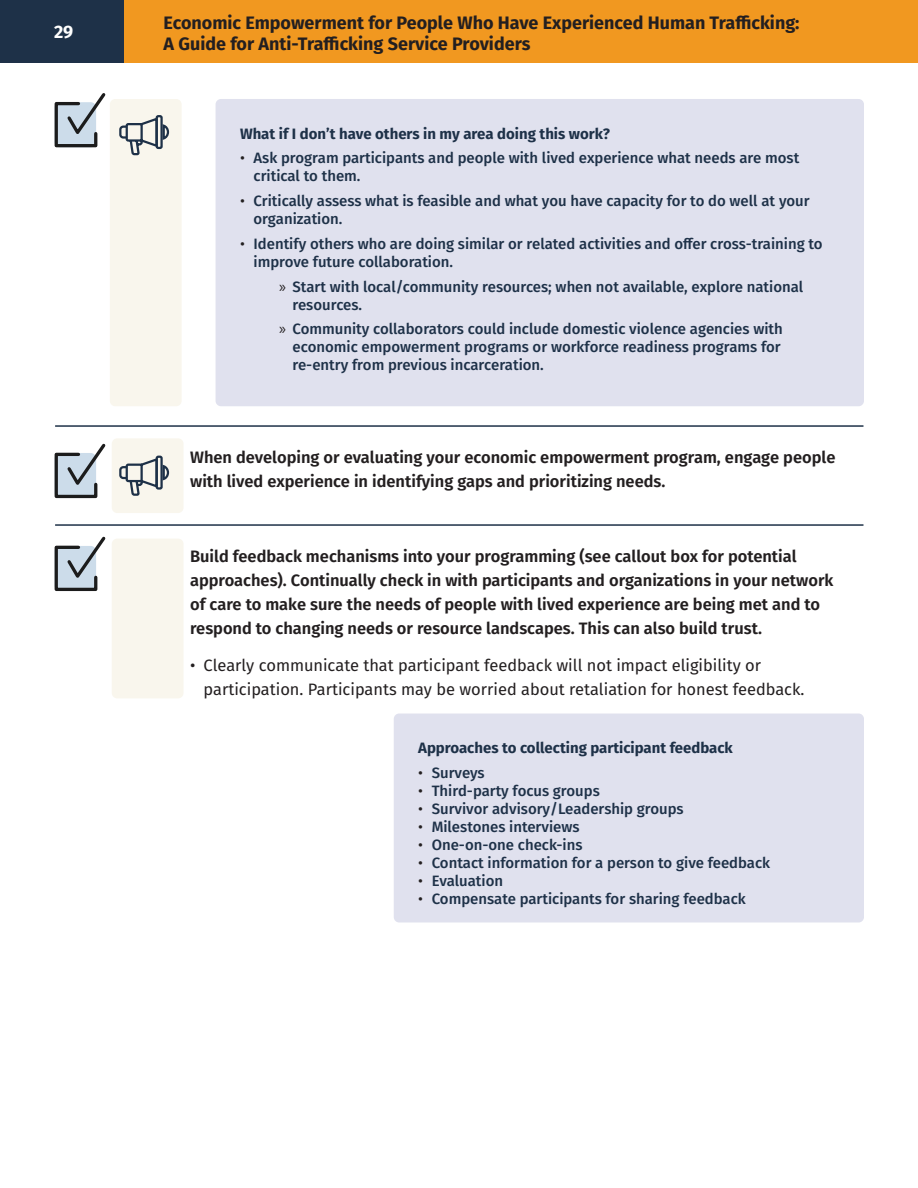
<style>
.page{position:relative;width:918px;height:1188px;background:#fff}
.page>*{position:absolute;margin:0;border:0;box-sizing:border-box;transform-origin:0 0}
.t1{font:700 18px/21.6px "Fira Sans";color:#231f20}
.t2{font:700 18px "Fira Sans";color:#fff}
.t3{font:600 16.5px/24px "Fira Sans";color:#231f20}
.t4{font:16.5px/24px "Fira Sans";color:#231f20}
.t5{font:500 15px/18px "Fira Sans";color:#1e3148}
.t6{font:700 15px "Fira Sans";color:#1e3148}
.s1{font-weight:400;color:#231f20}
.s2{font-family:"Myriad Pro";font-weight:400;font-size:16.5px;color:#231f20}
</style>
<div class="page">
<div style="left:0;top:0;width:124px;height:62px;background:#1e3148"></div>
<div style="left:124px;top:0;width:794px;height:62px;background:#f19820"></div>
<div style="left:112px;top:438px;width:72px;height:75px;background:#f9f6ed;border-radius:5px"></div>
<div style="left:112px;top:539px;width:72px;height:159px;background:#f9f6ed;border-radius:5px"></div>
<div style="left:110px;top:99px;width:72px;height:307px;background:#f9f6ed;border-radius:5px"></div>
<svg style="left:54px;top:93px;width:52px;height:55px"></svg>
<svg style="left:54px;top:536px;width:52px;height:56px"></svg>
<svg style="left:54px;top:443px;width:52px;height:56px"></svg>
<div style="left:216px;top:99px;width:648px;height:307px;background:#e0e1ee;border-radius:5px"></div>
<svg style="left:119px;top:455px;width:51px;height:41px"></svg>
<hr style="left:55px;top:425px;width:808px;height:2px;background:#1e3148">
<hr style="left:55px;top:524px;width:808px;height:2px;background:#1e3148">
<svg style="left:119px;top:115px;width:51px;height:41px"></svg>
<div style="left:394px;top:714px;width:470px;height:208px;background:#e0e1ee;border-radius:5px"></div>
<p class="t2" style="left:54px;top:16px;width:21px">29</p>
<p class="t1" style="left:164px;top:10px;width:637px">Economic Empowerment for People Who Have Experienced Human Trafficking:<br>A Guide for Anti-Trafficking Service Providers</p>
<p class="t6" style="left:240px;top:121px;width:371px">What if I don’t have others in my area doing this work?</p>
<p class="t5" style="left:254px;top:148px;width:547px;text-indent:-14px"><span class="s1">•</span> Ask program participants and people with lived experience what needs are most critical to them.</p>
<p class="t5" style="left:254px;top:191px;width:558px;text-indent:-14px"><span class="s1">•</span> Critically assess what is feasible and what you have capacity for to do well at your organization.</p>
<p class="t5" style="left:254px;top:234px;width:571px;text-indent:-14px"><span class="s1">•</span> Identify others who are doing similar or related activities and offer cross-training to improve future collaboration.</p>
<p class="t5" style="left:293px;top:277px;width:512px;text-indent:-14px"><span class="s2">»</span> Start with local/community resources; when not available, explore national resources.</p>
<p class="t5" style="left:293px;top:319px;width:492px;text-indent:-14px"><span class="s2">»</span> Community collaborators could include domestic violence agencies with economic empowerment programs or workforce readiness programs for re-entry from previous incarceration.</p>
<p class="t3" style="left:190px;top:444px;width:647px">When developing or evaluating your economic empowerment program, engage people with lived experience in identifying gaps and prioritizing needs.</p>
<p class="t3" style="left:190px;top:543px;width:645px">Build feedback mechanisms into your programming (see callout box for potential approaches). Continually check in with participants and organizations in your network of care to make sure the needs of people with lived experience are being met and to respond to changing needs or resource landscapes. This can also build trust.</p>
<p class="t4" style="left:204px;top:653px;width:602px;text-indent:-13px">• Clearly communicate that participant feedback will not impact eligibility or participation. Participants may be worried about retaliation for honest feedback.</p>
<p class="t6" style="left:418px;top:735px;width:316px">Approaches to collecting participant feedback</p>
<p class="t5" style="left:418px;top:763px;width:68px"><span class="s1">•</span> Surveys</p>
<p class="t5" style="left:418px;top:781px;width:183px"><span class="s1">•</span> Third-party focus groups</p>
<p class="t5" style="left:418px;top:799px;width:267px"><span class="s1">•</span> Survivor advisory/Leadership groups</p>
<p class="t5" style="left:418px;top:817px;width:163px"><span class="s1">•</span> Milestones interviews</p>
<p class="t5" style="left:418px;top:835px;width:166px"><span class="s1">•</span> One-on-one check-ins</p>
<p class="t5" style="left:418px;top:853px;width:354px"><span class="s1">•</span> Contact information for a person to give feedback</p>
<p class="t5" style="left:418px;top:871px;width:86px"><span class="s1">•</span> Evaluation</p>
<p class="t5" style="left:418px;top:889px;width:329px"><span class="s1">•</span> Compensate participants for sharing feedback</p>
</div>
